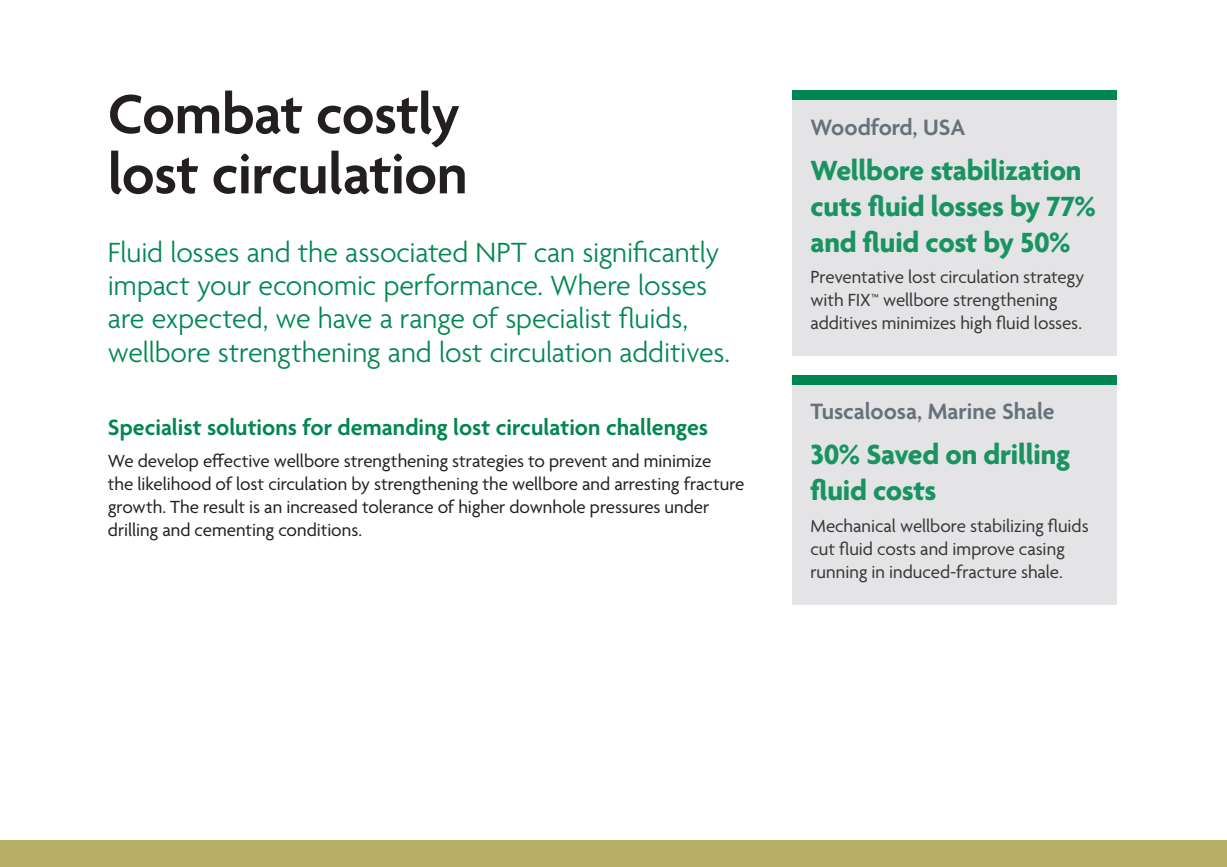
<style>
.page{position:relative;width:1227px;height:867px;background:#fff}
.page>*{position:absolute;margin:0;border:0;box-sizing:border-box;transform-origin:0 0}
.t1{font:600 60px/60px "Agenda";letter-spacing:-.01em;color:#231f20}
.t2{font:300 30px/33px "Agenda";letter-spacing:-.005em;color:#008751}
.t3{font:700 30px/36px "Agenda";letter-spacing:-.01em;color:#008751}
.t4{font:600 24px "Agenda";color:#008751}
.t5{font:600 24px "Agenda";color:#55636c}
.t6{font:19px/22.8px "Agenda";letter-spacing:-.005em;color:#231f20}
</style>
<div class="page">
<hr style="left:1224px;top:840px;width:2px;height:26px;background:#b6af65">
<div style="left:0;top:840px;width:1224px;height:26px;background:#b6af65"></div>
<div style="left:792px;top:99px;width:324px;height:257px;background:#e1e2e4"></div>
<div style="left:792px;top:90px;width:324px;height:9px;background:#008751"></div>
<div style="left:792px;top:384px;width:324px;height:220px;background:#e1e2e4"></div>
<div style="left:792px;top:375px;width:324px;height:9px;background:#008751"></div>
<h1 class="t1" style="left:108px;top:88px;width:361px">Combat costly lost circulation</h1>
<h2 class="t2" style="left:108px;top:238px;width:623px">Fluid losses and the associated NPT can significantly impact your economic performance. Where losses are expected, we have a range of specialist fluids, wellbore strengthening and lost circulation additives.</h2>
<p class="t4" style="left:108px;top:414px;width:601px">Specialist solutions for demanding lost circulation challenges</p>
<p class="t6" style="left:108px;top:450px;width:638px">We develop effective wellbore strengthening strategies to prevent and minimize<br>the likelihood of lost circulation by strengthening the wellbore and arresting fracture growth. The result is an increased tolerance of higher downhole pressures under drilling and cementing conditions.</p>
<p class="t5" style="left:810px;top:114px;width:156px">Woodford, USA</p>
<h2 class="t3" style="left:810px;top:154px;width:287px">Wellbore stabilization cuts fluid losses by 77% and fluid cost by 50%</h2>
<p class="t6" style="left:810px;top:267px;width:275px">Preventative lost circulation strategy with FIX™ wellbore strengthening additives minimizes high fluid losses.</p>
<p class="t5" style="left:810px;top:398px;width:245px">Tuscaloosa, Marine Shale</p>
<h2 class="t3" style="left:810px;top:438px;width:261px">30% Saved on drilling fluid costs</h2>
<p class="t6" style="left:810px;top:515px;width:280px">Mechanical wellbore stabilizing fluids cut fluid costs and improve casing running in induced-fracture shale.</p>
</div>
